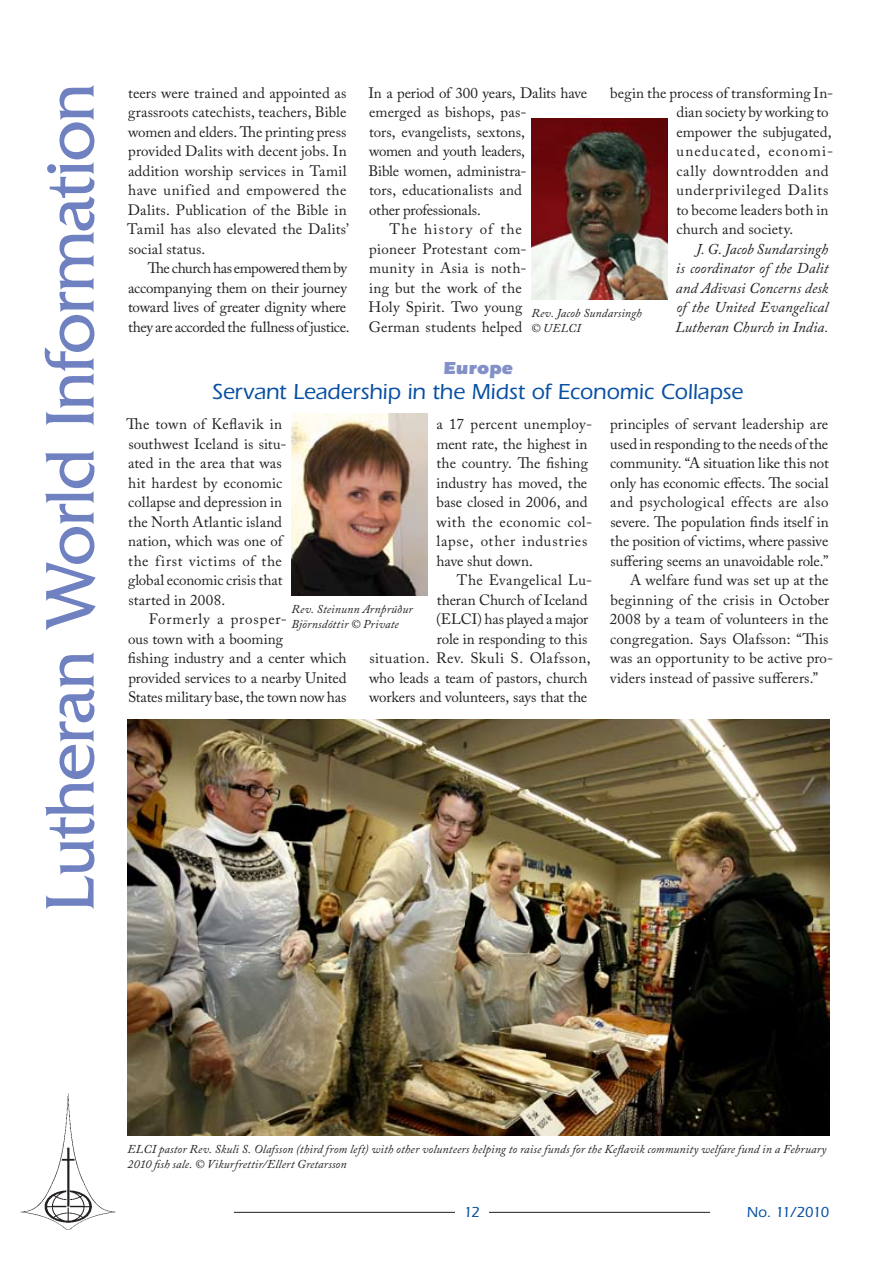
<style>
.page{position:relative;width:893px;height:1263px;background:#fff}
.page>*{position:absolute;margin:0;border:0;box-sizing:border-box;transform-origin:0 0}
.t1{font:72px "Friz Quadrata";letter-spacing:-.02em;color:#6f81c0}
.t2{font:500 22.5px "Itc Eras";letter-spacing:-.005em;color:#0850a3}
.t3{font:900 18px "Itc Eras";color:#8391c8}
.t4{font:15px/19.5px "Adobe Caslon Pro";letter-spacing:.005em;color:#231f20}
.t5{font:15px/19.5px "Adobe Caslon Pro";letter-spacing:-.02em;color:#231f20}
.t6{font:italic 15px/19.5px "Adobe Caslon Pro";letter-spacing:.005em;color:#231f20;text-align:justify}
.t7{font:15px "Adobe Caslon Pro";letter-spacing:.03em;color:#231f20}
.t8{font:15px "Adobe Caslon Pro";letter-spacing:.035em;color:#231f20}
.t9{font:15px "Adobe Caslon Pro";letter-spacing:-.015em;color:#231f20}
.t10{font:15px "Adobe Caslon Pro";letter-spacing:.025em;color:#231f20}
.t11{font:15px "Adobe Caslon Pro";letter-spacing:.065em;color:#231f20}
.t12{font:500 15px "Itc Eras";letter-spacing:-.075em;color:#0850a3}
.t13{font:italic 12px/15px "Adobe Caslon Pro";letter-spacing:.01em;color:#231f20}
</style>
<div class="page">
<hr style="left:489px;top:1212px;width:221px;height:1px;background:#231f20">
<hr style="left:234px;top:1212px;width:221px;height:1px;background:#231f20">
<img style="left:20px;top:1093px;width:96px;height:137px">
<img style="left:128px;top:719px;width:701px;height:417px">
<img style="left:291px;top:414px;width:136px;height:181px">
<img style="left:531px;top:118px;width:136px;height:181px">
<h1 class="t1" style="left:30px;top:912px;width:830px;rotate:-90deg">Lutheran World Information</h1>
<p class="t4" style="left:127px;top:83px;width:223px">teers were trained and appointed as grassroots catechists, teachers, Bible women and elders. The printing press provided Dalits with decent jobs. In addition worship services in Tamil have unified and empowered the Dalits. Publication of the Bible in Tamil has also elevated the Dalits’ social status.</p>
<p class="t5" style="left:128px;top:258px;width:223px;text-indent:20px">The churchhas empoweredthemby accompanying them on their journey toward lives of greater dignity where they are accorded the fullness ofjustice.</p>
<p class="t4" style="left:369px;top:83px;width:220px">In a period of 300 years, Dalits have</p>
<p class="t4" style="left:369px;top:102px;width:159px">emerged as bishops, pas-</p>
<p class="t4" style="left:369px;top:122px;width:157px">tors, evangelists, sextons,</p>
<p class="t5" style="left:369px;top:141px;width:158px">women and youth leaders,</p>
<p class="t4" style="left:369px;top:161px;width:159px">Bible women, administra-</p>
<p class="t4" style="left:369px;top:180px;width:154px">tors, educationalists and</p>
<p class="t5" style="left:369px;top:200px;width:113px">other professionals.</p>
<p class="t11" style="left:390px;top:220px;width:134px">The history of the</p>
<p class="t4" style="left:369px;top:239px;width:159px">pioneer Protestant com-</p>
<p class="t7" style="left:369px;top:259px;width:159px">munity in Asia is noth-</p>
<p class="t4" style="left:369px;top:278px;width:154px">ing but the work of the</p>
<p class="t4" style="left:369px;top:297px;width:155px">Holy Spirit. Two young</p>
<p class="t4" style="left:369px;top:317px;width:155px">German students helped</p>
<p class="t4" style="left:676px;top:83px;width:158px;text-indent:-66px">begin the process of transforming In&shy;dian society by working to empower the subjugated, uneducated, economi&shy;cally downtrodden and underprivileged Dalits to become leaders both in church and society.</p>
<p class="t6" style="left:675px;top:239px;width:154px;text-indent:21px">J. G. Jacob Sundarsingh is coordinator of the Dalit and Adivasi Concerns desk of the United Evangelical Lutheran Church in India.</p>
<p class="t13" style="left:531px;top:305px;width:112px">Rev. Jacob Sundarsingh © UELCI</p>
<p class="t3" style="left:443px;top:357px;width:71px">Europe</p>
<h2 class="t2" style="left:212px;top:379px;width:532px">Servant Leadership in the Midst of Economic Collapse</h2>
<p class="t4" style="left:127px;top:414px;width:162px">The town of Keflavik in southwest Iceland is situ&shy;ated in the area that was hit hardest by economic collapse and depression in the North Atlantic island nation, which was one of the first victims of the global economic crisis that started in 2008.</p>
<p class="t4" style="left:128px;top:609px;width:220px;text-indent:21px">Formerly a prosper-<br>ous town with a booming<br>fishing industry and a center which provided services to a nearby United<br>States military base, the town now has</p>
<p class="t4" style="left:436px;top:414px;width:157px">a 17 percent unemploy&shy;ment rate, the highest in the country. The fishing industry has moved, the base closed in 2006, and with the economic col&shy;lapse, other industries have shut down.</p>
<p class="t10" style="left:457px;top:571px;width:137px">The Evangelical Lu-</p>
<p class="t4" style="left:437px;top:590px;width:152px">theran Church of Iceland</p>
<p class="t9" style="left:436px;top:610px;width:154px">(ELCI) has played a major</p>
<p class="t4" style="left:437px;top:629px;width:152px">role in responding to this</p>
<p class="t8" style="left:369px;top:649px;width:223px">situation. Rev. Skuli S. Olafsson,</p>
<p class="t4" style="left:369px;top:668px;width:220px">who leads a team of pastors, church</p>
<p class="t4" style="left:369px;top:687px;width:220px">workers and volunteers, says that the</p>
<p class="t4" style="left:610px;top:414px;width:220px">principles of servant leadership are</p>
<p class="t4" style="left:610px;top:434px;width:220px">used in responding to the needs of the</p>
<p class="t4" style="left:610px;top:453px;width:220px">community. “A situation like this not</p>
<p class="t4" style="left:610px;top:473px;width:220px">only has economic effects. The social</p>
<p class="t7" style="left:610px;top:493px;width:220px">and psychological effects are also</p>
<p class="t4" style="left:610px;top:512px;width:220px">severe. The population finds itself in</p>
<p class="t4" style="left:610px;top:531px;width:220px">the position of victims, where passive</p>
<p class="t4" style="left:610px;top:551px;width:219px">suffering seems an unavoidable role.”</p>
<p class="t4" style="left:630px;top:570px;width:200px">A welfare fund was set up at the</p>
<p class="t4" style="left:610px;top:590px;width:221px">beginning of the crisis in October</p>
<p class="t4" style="left:610px;top:609px;width:220px">2008 by a team of volunteers in the</p>
<p class="t4" style="left:610px;top:629px;width:220px">congregation. Says Olafsson: “This</p>
<p class="t4" style="left:610px;top:648px;width:224px">was an opportunity to be active pro-</p>
<p class="t4" style="left:610px;top:668px;width:210px">viders instead of passive sufferers.”</p>
<p class="t13" style="left:291px;top:601px;width:123px">Rev. Steinunn Arnþrúður<br>Björnsdóttir © Private</p>
<p class="t13" style="left:127px;top:1141px;width:700px">ELCI pastor Rev. Skuli S. Olafsson (third from left) with other volunteers helping to raise funds for the Keflavik community welfare fund in a February<br>2010 fish sale. © Vikurfrettir/Ellert Gretarsson</p>
<p class="t12" style="left:464px;top:1203px;width:16px">12</p>
<p class="t12" style="left:747px;top:1203px;width:84px">No. 11/2010</p>
</div>
